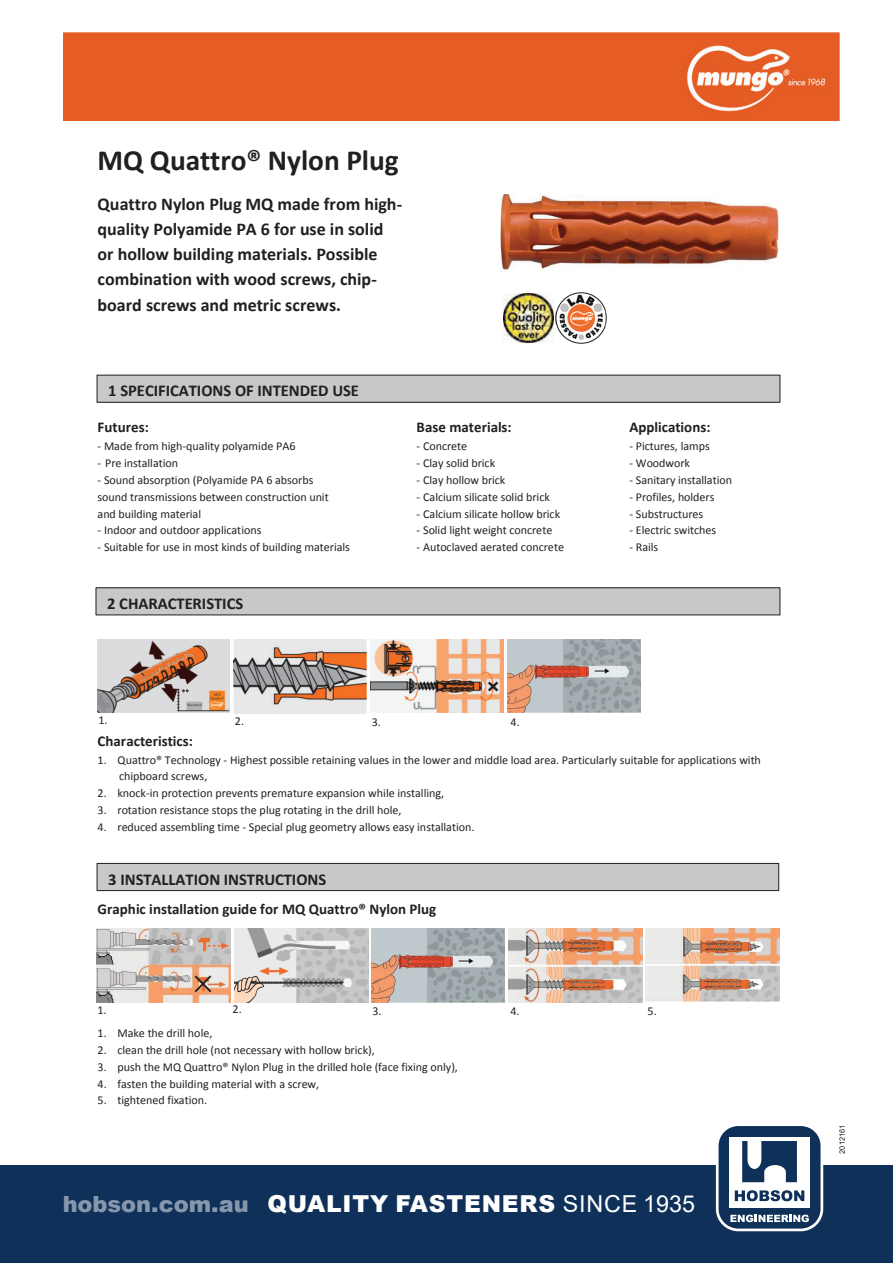
<style>
.page{position:relative;width:893px;height:1263px;background:#fff}
.page>*{position:absolute;margin:0;border:0;box-sizing:border-box;transform-origin:0 0}
.t1{font:700 29.4px "Calibri";color:#231f20}
.t2{font:900 23.25px "Arial";letter-spacing:.035em;color:#fff}
.t3{font:700 18px/25.3px "Calibri";color:#231f20}
.t4{font:700 16.5px "Calibri";color:#231f20}
.t5{font:700 15px "Calibri";color:#231f20}
.t6{font:12px/16.8px "Calibri";letter-spacing:-.005em;color:#231f20}
.t7{font:7.5px "Arial";color:#231f20}
.s1{font-size:22.5px}
.s2{font-weight:400}
</style>
<div class="page">
<div style="left:0;top:1165px;width:893px;height:98px;background:#0f3159"></div>
<svg style="left:720px;top:1127px;width:102px;height:103px"></svg>
<div style="left:716px;top:1123px;width:107px;height:108px;border:3px solid #fff;border-radius:21px"></div>
<div style="left:64px;top:32px;width:775px;height:88px;background:#e55c24"></div>
<img style="left:98px;top:639px;width:131px;height:74px">
<svg style="left:181px;top:687px;width:9px;height:6px"></svg>
<img style="left:233px;top:639px;width:133px;height:74px">
<img style="left:370px;top:639px;width:133px;height:73px">
<img style="left:508px;top:639px;width:133px;height:74px">
<hr style="left:500px;top:195px;width:1px;height:79px;background:#231f20">
<img style="left:500px;top:195px;width:279px;height:78px">
<img style="left:503px;top:292px;width:104px;height:52px">
<div style="left:97px;top:375px;width:683px;height:27px;background:#c7c8ca"></div>
<div style="left:97px;top:375px;width:683px;height:28px;border:1px solid #231f20"></div>
<div style="left:97px;top:863px;width:682px;height:27px;background:#c7c8ca"></div>
<div style="left:97px;top:863px;width:682px;height:28px;border:1px solid #231f20"></div>
<img style="left:96px;top:928px;width:135px;height:74px">
<img style="left:234px;top:928px;width:134px;height:74px">
<img style="left:372px;top:928px;width:133px;height:74px">
<img style="left:509px;top:928px;width:133px;height:74px">
<img style="left:646px;top:928px;width:134px;height:74px">
<div style="left:96px;top:588px;width:684px;height:27px;background:#c7c8ca"></div>
<div style="left:96px;top:587px;width:684px;height:28px;border:1px solid #231f20"></div>
<h1 class="t1" style="left:98px;top:141px;width:303px">MQ Quattro® Nylon Plug</h1>
<h3 class="t3" style="left:98px;top:191px;width:306px">Quattro Nylon Plug MQ made from high&shy;quality Polyamide PA 6 for use in solid or hollow building materials. Possible combination with wood screws, chip&shy;board screws and metric screws.</h3>
<h3 class="t4" style="left:108px;top:380px;width:252px">1 SPECIFICATIONS OF INTENDED USE</h3>
<p class="t5" style="left:98px;top:417px;width:53px">Futures:</p>
<p class="t5" style="left:417px;top:417px;width:97px">Base materials:</p>
<p class="t5" style="left:629px;top:417px;width:83px">Applications:</p>
<p class="t6" style="left:98px;top:438px;width:199px">- Made from high-quality polyamide PA6</p>
<p class="t6" style="left:417px;top:438px;width:52px">- Concrete</p>
<p class="t6" style="left:629px;top:438px;width:82px">- Pictures, lamps</p>
<p class="t6" style="left:98px;top:455px;width:82px">- Pre installation</p>
<p class="t6" style="left:417px;top:455px;width:80px">- Clay solid brick</p>
<p class="t6" style="left:629px;top:455px;width:62px">- Woodwork</p>
<p class="t6" style="left:98px;top:472px;width:217px">- Sound absorption (Polyamide PA 6 absorbs</p>
<p class="t6" style="left:417px;top:472px;width:90px">- Clay hollow brick</p>
<p class="t6" style="left:629px;top:472px;width:104px">- Sanitary installation</p>
<p class="t6" style="left:98px;top:488px;width:233px">sound transmissions between construction unit</p>
<p class="t6" style="left:417px;top:488px;width:135px">- Calcium silicate solid brick</p>
<p class="t6" style="left:629px;top:488px;width:86px">- Profiles, holders</p>
<p class="t6" style="left:98px;top:505px;width:105px">and building material</p>
<p class="t6" style="left:417px;top:505px;width:145px">- Calcium silicate hollow brick</p>
<p class="t6" style="left:629px;top:505px;width:75px">- Substructures</p>
<p class="t6" style="left:98px;top:522px;width:165px">- Indoor and outdoor applications</p>
<p class="t6" style="left:417px;top:522px;width:137px">- Solid light weight concrete</p>
<p class="t6" style="left:629px;top:522px;width:88px">- Electric switches</p>
<p class="t6" style="left:98px;top:539px;width:254px">- Suitable for use in most kinds of building materials</p>
<p class="t6" style="left:417px;top:539px;width:149px">- Autoclaved aerated concrete</p>
<p class="t6" style="left:629px;top:539px;width:30px">- Rails</p>
<h3 class="t4" style="left:107px;top:593px;width:138px">2 CHARACTERISTICS</h3>
<p class="t6" style="left:98px;top:712px;width:11px">1.</p>
<p class="t6" style="left:235px;top:713px;width:11px">2.</p>
<p class="t6" style="left:372px;top:713px;width:11px">3.</p>
<p class="t6" style="left:511px;top:713px;width:11px">4.</p>
<p class="t5" style="left:98px;top:731px;width:97px">Characteristics:</p>
<p class="t6" style="left:119px;top:751px;width:643px;text-indent:-22px">1. Quattro® Technology - Highest possible retaining values in the lower and middle load area. Particularly suitable for applications with chipboard screws,</p>
<p class="t6" style="left:98px;top:785px;width:348px">2. knock-in protection prevents premature expansion while installing,</p>
<p class="t6" style="left:98px;top:802px;width:306px">3. rotation resistance stops the plug rotating in the drill hole,</p>
<p class="t6" style="left:98px;top:819px;width:378px">4. reduced assembling time - Special plug geometry allows easy installation.</p>
<h3 class="t4" style="left:108px;top:869px;width:220px">3 INSTALLATION INSTRUCTIONS</h3>
<p class="t5" style="left:98px;top:899px;width:340px">Graphic installation guide for MQ Quattro® Nylon Plug</p>
<p class="t6" style="left:97px;top:1002px;width:11px">1.</p>
<p class="t6" style="left:233px;top:1001px;width:11px">2.</p>
<p class="t6" style="left:372px;top:1002px;width:11px">3.</p>
<p class="t6" style="left:510px;top:1003px;width:11px">4.</p>
<p class="t6" style="left:648px;top:1002px;width:11px">5.</p>
<p class="t6" style="left:98px;top:1025px;width:116px">1. Make the drill hole,</p>
<p class="t6" style="left:98px;top:1041px;width:279px">2. clean the drill hole (not necessary with hollow brick),</p>
<p class="t6" style="left:98px;top:1058px;width:362px">3. push the MQ Quattro® Nylon Plug in the drilled hole (face fixing only),</p>
<p class="t6" style="left:98px;top:1075px;width:223px">4. fasten the building material with a screw,</p>
<p class="t6" style="left:98px;top:1092px;width:111px">5. tightened fixation.</p>
<h2 class="t2" style="left:63px;top:1187px;width:634px"><span class="s1">hobson.com.au</span> QUALITY FASTENERS <span class="s2">SINCE 1935</span></h2>
<p class="t7" style="left:837px;top:1154px;width:31px;rotate:-90deg">2012161</p>
</div>
